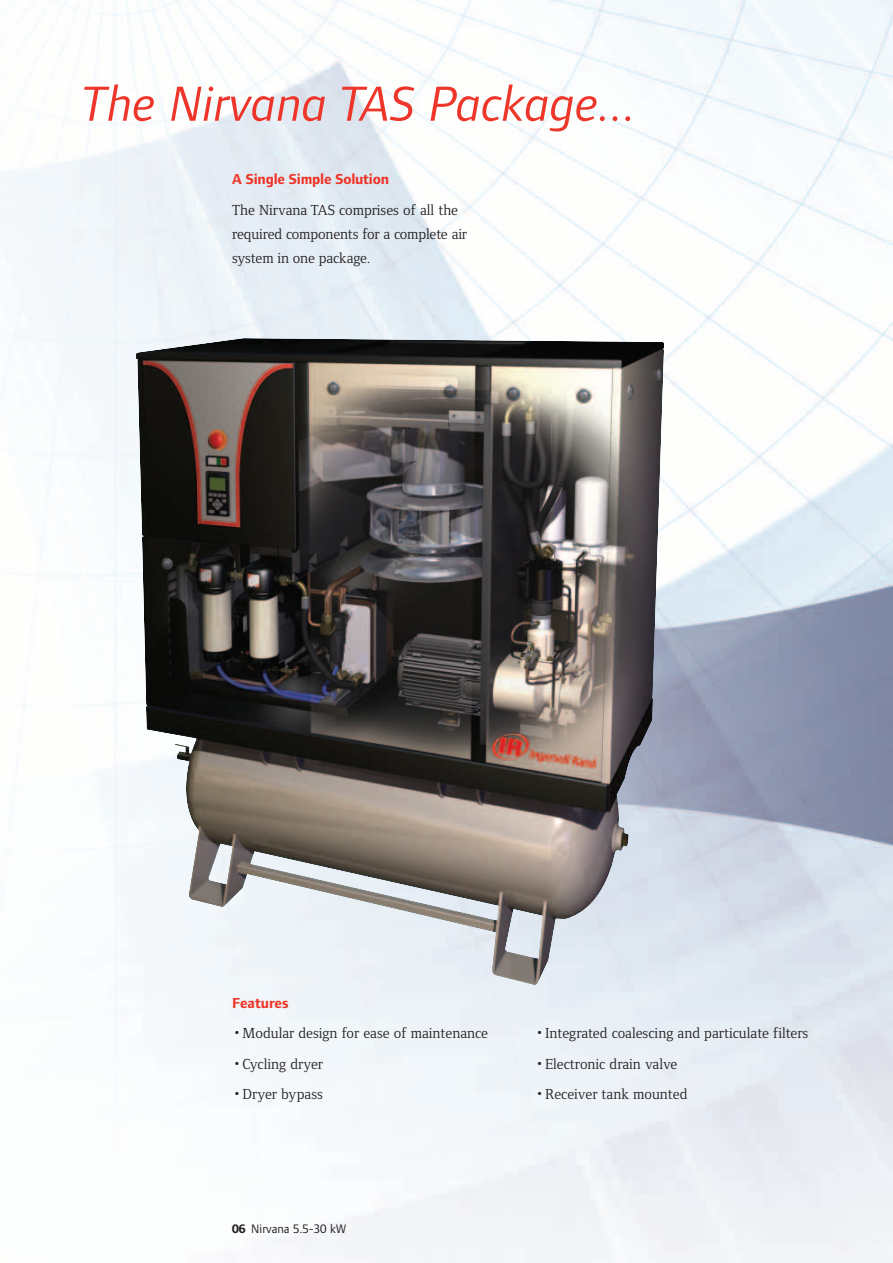
<style>
.page{position:relative;width:893px;height:1263px;background:#fff}
.page>*{position:absolute;margin:0;border:0;box-sizing:border-box;transform-origin:0 0}
.t1{font:italic 51px "Foundry Form Sans";color:#ee3529}
.t2{font:15px/24px "Foundry Form Serif";color:#231f20}
.t3{font:700 15px "Foundry Form Sans";letter-spacing:-.015em;color:#ee3529}
.t4{font:12.75px "Foundry Form Sans";color:#231f20}
.s1{font-size:19.5px}
.s2{font-weight:700}
</style>
<div class="page">
<img style="left:0;top:0;width:893px;height:1263px">
<img style="left:136px;top:338px;width:528px;height:648px">
<h1 class="t1" style="left:81px;top:85px;width:558px">The Nirvana TAS Package...</h1>
<p class="t3" style="left:232px;top:174px;width:158px">A Single Simple Solution</p>
<p class="t2" style="left:232px;top:199px;width:236px">The Nirvana TAS comprises of all the required components for a complete air system in one package.</p>
<p class="t3" style="left:232px;top:997px;width:58px">Features</p>
<p class="t2" style="left:232px;top:1022px;width:257px"><span class="s1">•</span>Modular design for ease of maintenance</p>
<p class="t2" style="left:232px;top:1053px;width:92px"><span class="s1">•</span>Cycling dryer</p>
<p class="t2" style="left:232px;top:1084px;width:92px"><span class="s1">•</span>Dryer bypass</p>
<p class="t4" style="left:232px;top:1223px;width:115px"><span class="s2">06</span> Nirvana 5.5-30 kW</p>
<p class="t2" style="left:535px;top:1022px;width:275px"><span class="s1">•</span>Integrated coalescing and particulate filters</p>
<p class="t2" style="left:535px;top:1053px;width:144px"><span class="s1">•</span>Electronic drain valve</p>
<p class="t2" style="left:535px;top:1084px;width:154px"><span class="s1">•</span>Receiver tank mounted</p>
</div>
